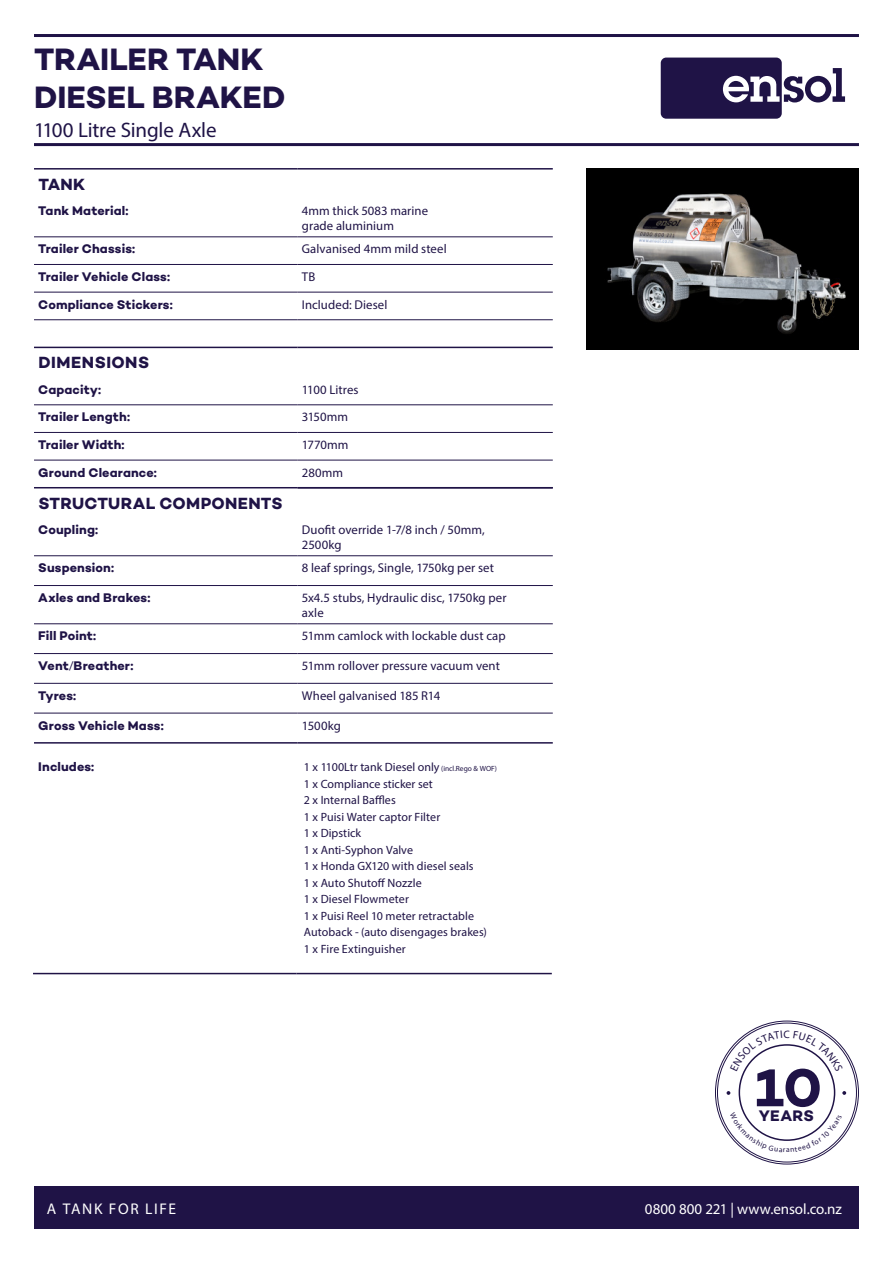
<style>
.page{position:relative;width:893px;height:1263px;background:#fff}
.page>*{position:absolute;margin:0;border:0;box-sizing:border-box;transform-origin:0 0}
._01_Gotham_10_13pt{font:54.15px "Campton Bold DEMO";color:#1f1346}
.t1{font:31.5px/37.8px "Campton Bold DEMO";color:#1f1346}
.t2{font:21px "Myriad Pro";letter-spacing:-.01em;color:#1f1346}
.t3{font:16.5px "Campton Bold DEMO";letter-spacing:.02em;color:#1f1346}
._01_Gotham_10_13pt-2{font:15.6px "Campton Bold DEMO";letter-spacing:.025em;color:#1f1346}
.t4{font:15.45px "Myriad Pro";letter-spacing:.105em;color:#fff}
._01_Gotham_10_13pt-3{font:15px "Myriad Pro";color:#fff}
.t5{font:12.75px/15.3px "Myriad Pro";letter-spacing:.005em;color:#1f1346}
.t6{font:12.75px "Campton Bold DEMO";letter-spacing:.01em;color:#1f1346}
.t7{font:12px/16.5px "Myriad Pro";letter-spacing:.005em;color:#1f1346}
.s1{font-family:"Myriad Pro"}
.s2{font-size:7.5px}
</style>
<div class="page">
<div style="left:34px;top:1186px;width:825px;height:43px;background:#1f1346"></div>
<svg style="left:34px;top:236px;width:519px;height:739px"></svg>
<hr style="left:34px;top:168px;width:264px;height:2px;background:#1f1346">
<hr style="left:298px;top:168px;width:255px;height:2px;background:#1f1346">
<hr style="left:34px;top:347px;width:264px;height:1px;background:#1f1346">
<hr style="left:298px;top:347px;width:255px;height:1px;background:#1f1346">
<hr style="left:34px;top:237px;width:264px;height:1px;background:#1f1346">
<hr style="left:298px;top:237px;width:255px;height:1px;background:#1f1346">
<hr style="left:34px;top:264px;width:264px;height:1px;background:#1f1346">
<hr style="left:298px;top:264px;width:255px;height:1px;background:#1f1346">
<hr style="left:34px;top:405px;width:264px;height:1px;background:#1f1346">
<hr style="left:298px;top:405px;width:255px;height:1px;background:#1f1346">
<hr style="left:34px;top:432px;width:264px;height:1px;background:#1f1346">
<hr style="left:298px;top:432px;width:255px;height:1px;background:#1f1346">
<hr style="left:34px;top:460px;width:264px;height:1px;background:#1f1346">
<hr style="left:298px;top:460px;width:255px;height:1px;background:#1f1346">
<hr style="left:34px;top:487px;width:264px;height:1px;background:#1f1346">
<hr style="left:34px;top:555px;width:264px;height:1px;background:#1f1346">
<hr style="left:298px;top:555px;width:255px;height:1px;background:#1f1346">
<hr style="left:34px;top:585px;width:264px;height:1px;background:#1f1346">
<hr style="left:298px;top:585px;width:255px;height:1px;background:#1f1346">
<hr style="left:34px;top:623px;width:264px;height:1px;background:#1f1346">
<hr style="left:298px;top:623px;width:255px;height:1px;background:#1f1346">
<hr style="left:34px;top:653px;width:264px;height:1px;background:#1f1346">
<hr style="left:298px;top:653px;width:255px;height:1px;background:#1f1346">
<hr style="left:34px;top:683px;width:264px;height:1px;background:#1f1346">
<hr style="left:298px;top:683px;width:255px;height:1px;background:#1f1346">
<hr style="left:34px;top:713px;width:264px;height:1px;background:#1f1346">
<hr style="left:298px;top:713px;width:255px;height:1px;background:#1f1346">
<hr style="left:33px;top:973px;width:264px;height:1px;background:#1f1346">
<hr style="left:297px;top:973px;width:255px;height:1px;background:#1f1346">
<hr style="left:34px;top:742px;width:264px;height:2px;background:#1f1346">
<hr style="left:298px;top:742px;width:255px;height:2px;background:#1f1346">
<hr style="left:34px;top:292px;width:264px;height:1px;background:#1f1346">
<hr style="left:298px;top:292px;width:255px;height:1px;background:#1f1346">
<hr style="left:34px;top:319px;width:264px;height:1px;background:#1f1346">
<hr style="left:298px;top:319px;width:255px;height:1px;background:#1f1346">
<hr style="left:34px;top:34px;width:825px;height:3px;background:#1f1346">
<hr style="left:34px;top:143px;width:825px;height:3px;background:#1f1346">
<svg style="left:842px;top:1091px;width:4px;height:4px"></svg>
<svg style="left:727px;top:1091px;width:3px;height:4px"></svg>
<img style="left:587px;top:168px;width:272px;height:181px">
<div style="left:661px;top:58px;width:121px;height:61px;background:#1f1346;border-radius:5px"></div>
<svg style="left:723px;top:68px;width:122px;height:34px"></svg>
<hr style="left:298px;top:487px;width:255px;height:1px;background:#1f1346">
<svg style="left:730px;top:1112px;width:112px;height:40px"></svg>
<svg style="left:730px;top:1030px;width:113px;height:42px"></svg>
<p class="t1" style="left:34px;top:41px;width:253px">TRAILER TANK<br>DIESEL BRAKED</p>
<p class="t2" style="left:34px;top:117px;width:184px">1100 Litre Single Axle</p>
<p class="t3" style="left:38px;top:175px;width:48px">TANK</p>
<p class="t6" style="left:38px;top:203px;width:92px">Tank Material:</p>
<p class="t5" style="left:302px;top:203px;width:128px">4mm thick 5083 marine grade aluminium</p>
<p class="t6" style="left:38px;top:242px;width:98px">Trailer Chassis:</p>
<p class="t5" style="left:302px;top:241px;width:146px">Galvanised 4mm mild steel</p>
<p class="t6" style="left:38px;top:269px;width:133px">Trailer Vehicle Class:</p>
<p class="t5" style="left:302px;top:269px;width:15px">TB</p>
<p class="t6" style="left:38px;top:297px;width:136px">Compliance Stickers:</p>
<p class="t5" style="left:302px;top:297px;width:87px">Included: Diesel</p>
<p class="t3" style="left:38px;top:353px;width:112px">DIMENSIONS</p>
<p class="t6" style="left:38px;top:382px;width:64px">Capacity:</p>
<p class="t5" style="left:302px;top:382px;width:58px">1100 Litres</p>
<p class="t6" style="left:38px;top:410px;width:93px">Trailer Length:</p>
<p class="t5" style="left:302px;top:409px;width:48px">3150mm</p>
<p class="t6" style="left:38px;top:437px;width:88px">Trailer Width:</p>
<p class="t5" style="left:302px;top:437px;width:48px">1770mm</p>
<p class="t6" style="left:38px;top:465px;width:120px">Ground Clearance:</p>
<p class="t5" style="left:302px;top:465px;width:43px">280mm</p>
<p class="t3" style="left:38px;top:493px;width:246px">STRUCTURAL COMPONENTS</p>
<p class="t6" style="left:38px;top:522px;width:61px">Coupling:</p>
<p class="t5" style="left:302px;top:522px;width:184px">Duofit override 1-7/8 inch / 50mm,<br>2500kg</p>
<p class="t6" style="left:38px;top:561px;width:77px">Suspension:</p>
<p class="t5" style="left:302px;top:560px;width:194px">8 leaf springs, Single, 1750kg per set</p>
<p class="t6" style="left:38px;top:590px;width:114px">Axles and Brakes:</p>
<p class="t5" style="left:302px;top:590px;width:206px">5x4.5 stubs, Hydraulic disc, 1750kg per axle</p>
<p class="t6" style="left:38px;top:629px;width:59px">Fill Point:</p>
<p class="t5" style="left:302px;top:628px;width:205px">51mm camlock with lockable dust cap</p>
<p class="t6" style="left:38px;top:658px;width:97px">Vent<span class="s1">/</span>Breather:</p>
<p class="t5" style="left:302px;top:658px;width:199px">51mm rollover pressure vacuum vent</p>
<p class="t6" style="left:38px;top:688px;width:39px">Tyres:</p>
<p class="t5" style="left:302px;top:688px;width:140px">Wheel galvanised 185 R14</p>
<p class="t6" style="left:38px;top:718px;width:127px">Gross Vehicle Mass:</p>
<p class="t5" style="left:302px;top:717px;width:40px">1500kg</p>
<p class="t6" style="left:38px;top:759px;width:58px">Includes:</p>
<p class="t7" style="left:304px;top:759px;width:195px">1 x 1100Ltr tank Diesel only <span class="s2">(incl.Rego &amp; WOF)<br></span>1 x Compliance sticker set<br>2 x Internal Baffles<br>1 x Puisi Water captor Filter<br>1 x Dipstick<br>1 x Anti-Syphon Valve<br>1 x Honda GX120 with diesel seals<br>1 x Auto Shutoff Nozzle<br>1 x Diesel Flowmeter<br>1 x Puisi Reel 10 meter retractable<br>Autoback - (auto disengages brakes)<br>1 x Fire Extinguisher</p>
<p class="t4" style="left:47px;top:1200px;width:131px">A TANK FOR LIFE</p>
<p class="_01_Gotham_10_13pt" style="left:755px;top:1056px;width:69px">10</p>
<p class="_01_Gotham_10_13pt-2" style="left:759px;top:1106px;width:57px">YEARS</p>
<p class="_01_Gotham_10_13pt-3" style="left:645px;top:1199px;width:198px">0800 800 221 | www.ensol.co.nz</p>
</div>
